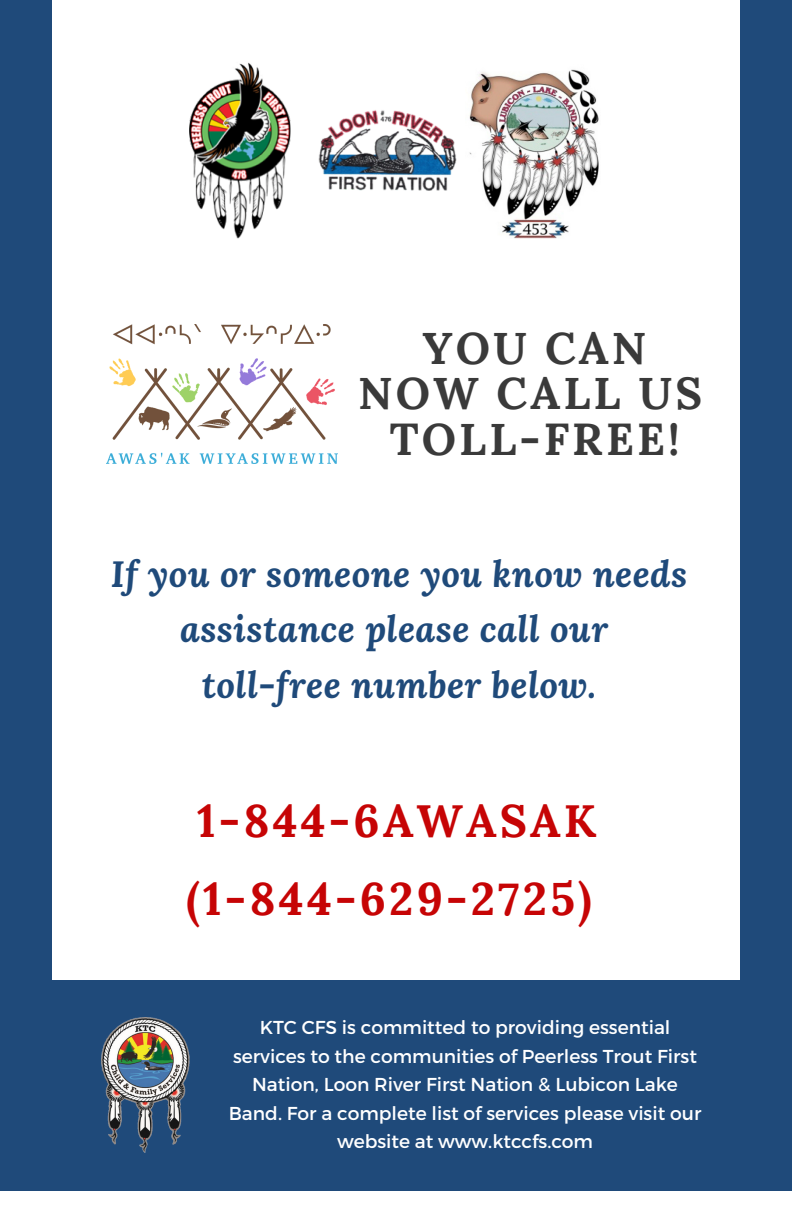
<style>
.page{position:relative;width:792px;height:1224px;background:#fff}
.page>*{position:absolute;margin:0;border:0;box-sizing:border-box;transform-origin:0 0}
.t1{font:700 45.6px "Lora";letter-spacing:.07em;color:#c60405}
.t2{font:700 44.6px/45.4px "Lora";letter-spacing:.07em;color:#3a3a3a;text-align:center}
.t3{font:italic 700 36.4px/55.6px "Lora";letter-spacing:.01em;color:#1f4a7a;text-align:center}
.t4{font:18.6px/28.4px "Montserrat";color:#fff;text-align:center}
</style>
<div class="page">
<div style="left:0;top:980px;width:792px;height:210px;background:#1f4a7a"></div>
<div style="left:0;top:0;width:52px;height:1028px;background:#1f4a7a"></div>
<img style="left:318px;top:110px;width:139px;height:81px">
<img style="left:190px;top:62px;width:100px;height:177px">
<img style="left:469px;top:69px;width:130px;height:170px">
<img style="left:106px;top:324px;width:231px;height:140px">
<img style="left:101px;top:1018px;width:89px;height:135px">
<div style="left:740px;top:0;width:52px;height:1038px;background:#1f4a7a"></div>
<p class="t2" style="left:358px;top:325px;width:346px">YOU CAN<br>NOW CALL US</p>
<p class="t2" style="left:390px;top:416px;width:291px">TOLL-FREE!</p>
<p class="t3" style="left:111px;top:545px;width:578px">If you or someone you know needs assistance please call our</p>
<p class="t3" style="left:202px;top:656px;width:396px">toll-free number below.</p>
<p class="t1" style="left:197px;top:791px;width:401px">1-844-6AWASAK</p>
<p class="t1" style="left:187px;top:869px;width:407px">(1-844-629-2725)</p>
<p class="t4" style="left:229px;top:1013px;width:474px">KTC CFS is committed to providing essential services to the communities of Peerless Trout First Nation, Loon River First Nation &amp; Lubicon Lake Band. For a complete list of services please visit our website at www.ktccfs.com</p>
</div>
